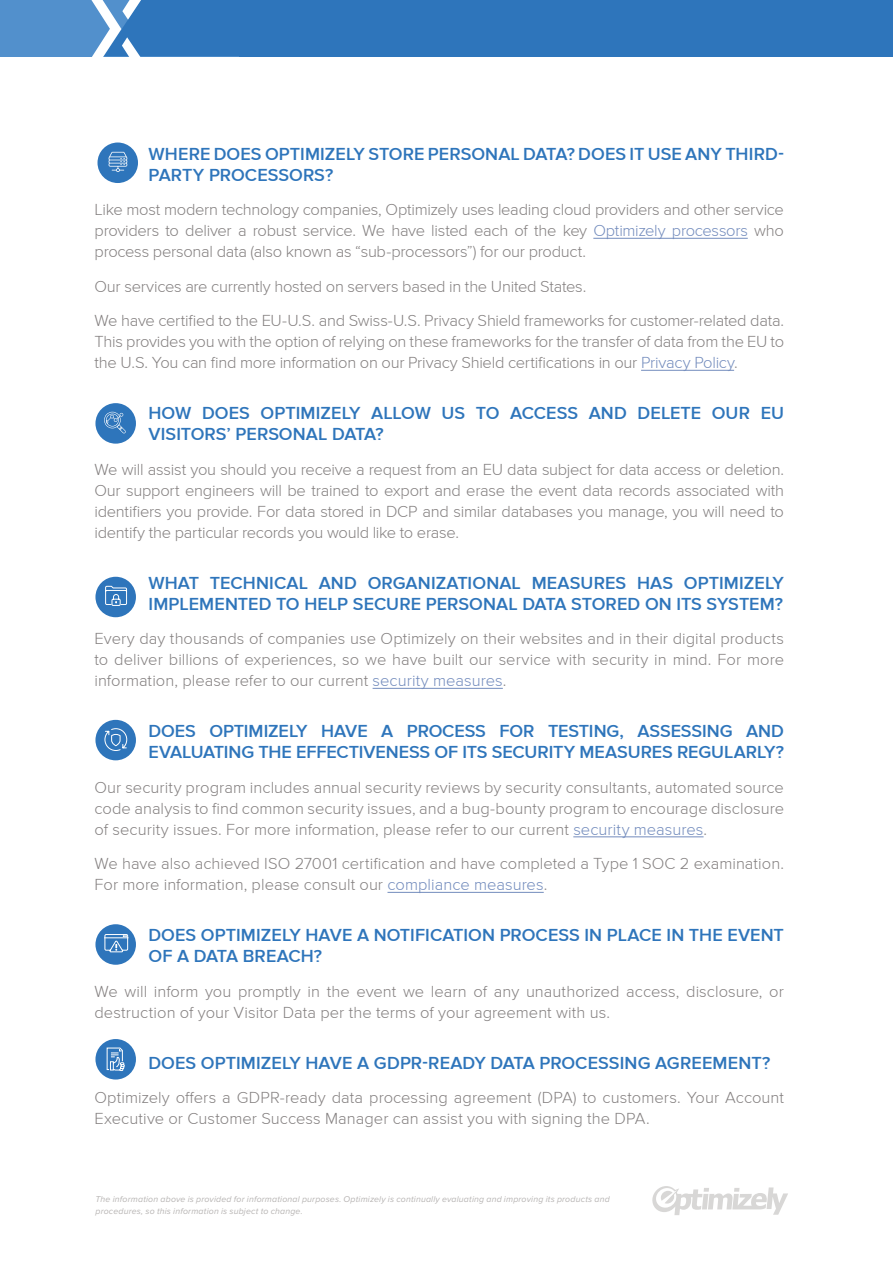
<style>
.page{position:relative;width:893px;height:1263px;background:#fff}
.page>*{position:absolute;margin:0;border:0;box-sizing:border-box;transform-origin:0 0}
.t1{font:600 18px/21px "Proxima Nova";color:#2e75bb}
.H1__SUBHEAD{font:300 16.5px/21px "Proxima Nova";color:#848080;text-align:justify}
.H1__SUBHEAD-2{font:300 16.5px "Proxima Nova";letter-spacing:-.02em;color:#848080}
.t2{font:italic 8.7px/12px "Proxima Nova";letter-spacing:.02em;color:#b7b4b3}
.s1{color:#738cbd}
</style>
<div class="page">
<svg style="left:652px;top:1186px;width:136px;height:29px"></svg>
<div style="left:0;top:0;width:893px;height:56px;background:#2e75bb"></div>
<div style="left:0;top:0;width:239px;height:56px;background:#5290cc"></div>
<svg style="left:91px;top:0;width:262px;height:57px"></svg>
<hr style="left:593px;top:238px;width:155px;height:1px;background:#738cbd">
<hr style="left:641px;top:370px;width:93px;height:1px;background:#738cbd">
<hr style="left:373px;top:688px;width:130px;height:1px;background:#738cbd">
<hr style="left:573px;top:836px;width:131px;height:1px;background:#738cbd">
<hr style="left:387px;top:892px;width:157px;height:1px;background:#738cbd">
<div style="left:98px;top:143px;width:40px;height:40px;background:#2e75bb;border-radius:50%"></div>
<svg style="left:109px;top:152px;width:18px;height:20px"></svg>
<div style="left:95px;top:403px;width:41px;height:41px;background:#2e75bb;border-radius:50%"></div>
<svg style="left:104px;top:412px;width:22px;height:21px"></svg>
<div style="left:95px;top:577px;width:41px;height:40px;background:#2e75bb;border-radius:50%"></div>
<svg style="left:105px;top:585px;width:22px;height:21px"></svg>
<div style="left:95px;top:720px;width:41px;height:40px;background:#2e75bb;border-radius:50%"></div>
<svg style="left:104px;top:728px;width:24px;height:23px"></svg>
<div style="left:95px;top:924px;width:41px;height:41px;background:#2e75bb;border-radius:50%"></div>
<svg style="left:104px;top:934px;width:24px;height:18px"></svg>
<div style="left:95px;top:1039px;width:41px;height:40px;background:#2e75bb;border-radius:50%"></div>
<svg style="left:106px;top:1047px;width:19px;height:24px"></svg>
<p class="t1" style="left:148px;top:144px;width:637px">WHERE DOES OPTIMIZELY STORE PERSONAL DATA? DOES IT USE ANY THIRD-<br>PARTY PROCESSORS?</p>
<p class="H1__SUBHEAD" style="left:94px;top:200px;width:691px">Like most modern technology companies, Optimizely uses leading cloud providers and other service providers to deliver a robust service. We have listed each of the key <span class="s1">Optimizely processors</span> who process personal data (also known as “sub-processors”) for our product.</p>
<p class="H1__SUBHEAD-2" style="left:94px;top:277px;width:493px">Our services are currently hosted on servers based in the United States.</p>
<p class="H1__SUBHEAD" style="left:94px;top:311px;width:691px">We have certified to the EU-U.S. and Swiss-U.S. Privacy Shield frameworks for customer-related data.<br>This provides you with the option of relying on these frameworks for the transfer of data from the EU to the U.S. You can find more information on our Privacy Shield certifications in our <span class="s1">Privacy Policy</span>.</p>
<p class="t1" style="left:148px;top:404px;width:637px">HOW DOES OPTIMIZELY ALLOW US TO ACCESS AND DELETE OUR EU<br>VISITORS’ PERSONAL DATA?</p>
<p class="H1__SUBHEAD" style="left:94px;top:459px;width:691px">We will assist you should you receive a request from an EU data subject for data access or deletion.<br>Our support engineers will be trained to export and erase the event data records associated with identifiers you provide. For data stored in DCP and similar databases you manage, you will need to identify the particular records you would like to erase.</p>
<p class="t1" style="left:148px;top:573px;width:637px">WHAT TECHNICAL AND ORGANIZATIONAL MEASURES HAS OPTIMIZELY<br>IMPLEMENTED TO HELP SECURE PERSONAL DATA STORED ON ITS SYSTEM?</p>
<p class="H1__SUBHEAD" style="left:94px;top:629px;width:691px">Every day thousands of companies use Optimizely on their websites and in their digital products to deliver billions of experiences, so we have built our service with security in mind. For more information, please refer to our current <span class="s1">security measures</span>.</p>
<p class="t1" style="left:148px;top:722px;width:637px">DOES OPTIMIZELY HAVE A PROCESS FOR TESTING, ASSESSING AND<br>EVALUATING THE EFFECTIVENESS OF ITS SECURITY MEASURES REGULARLY?</p>
<p class="H1__SUBHEAD" style="left:94px;top:777px;width:691px">Our security program includes annual security reviews by security consultants, automated source code analysis to find common security issues, and a bug-bounty program to encourage disclosure of security issues. For more information, please refer to our current <span class="s1">security measures</span>.</p>
<p class="H1__SUBHEAD" style="left:94px;top:854px;width:691px">We have also achieved ISO 27001 certification and have completed a Type 1 SOC 2 examination.<br>For more information, please consult our <span class="s1">compliance measures</span>.</p>
<p class="t1" style="left:148px;top:926px;width:637px">DOES OPTIMIZELY HAVE A NOTIFICATION PROCESS IN PLACE IN THE EVENT<br>OF A DATA BREACH?</p>
<p class="H1__SUBHEAD" style="left:94px;top:981px;width:691px">We will inform you promptly in the event we learn of any unauthorized access, disclosure, or destruction of your Visitor Data per the terms of your agreement with us.</p>
<p class="t1" style="left:148px;top:1053px;width:623px">DOES OPTIMIZELY HAVE A GDPR-READY DATA PROCESSING AGREEMENT?</p>
<p class="H1__SUBHEAD" style="left:94px;top:1088px;width:691px">Optimizely offers a GDPR-ready data processing agreement (DPA) to customers. Your Account<br>Executive or Customer Success Manager can assist you with signing the DPA.</p>
<p class="t2" style="left:95px;top:1193px;width:516px">The information above is provided for informational purposes. Optimizely is continually evaluating and improving its products and procedures, so this information is subject to change.</p>
</div>
